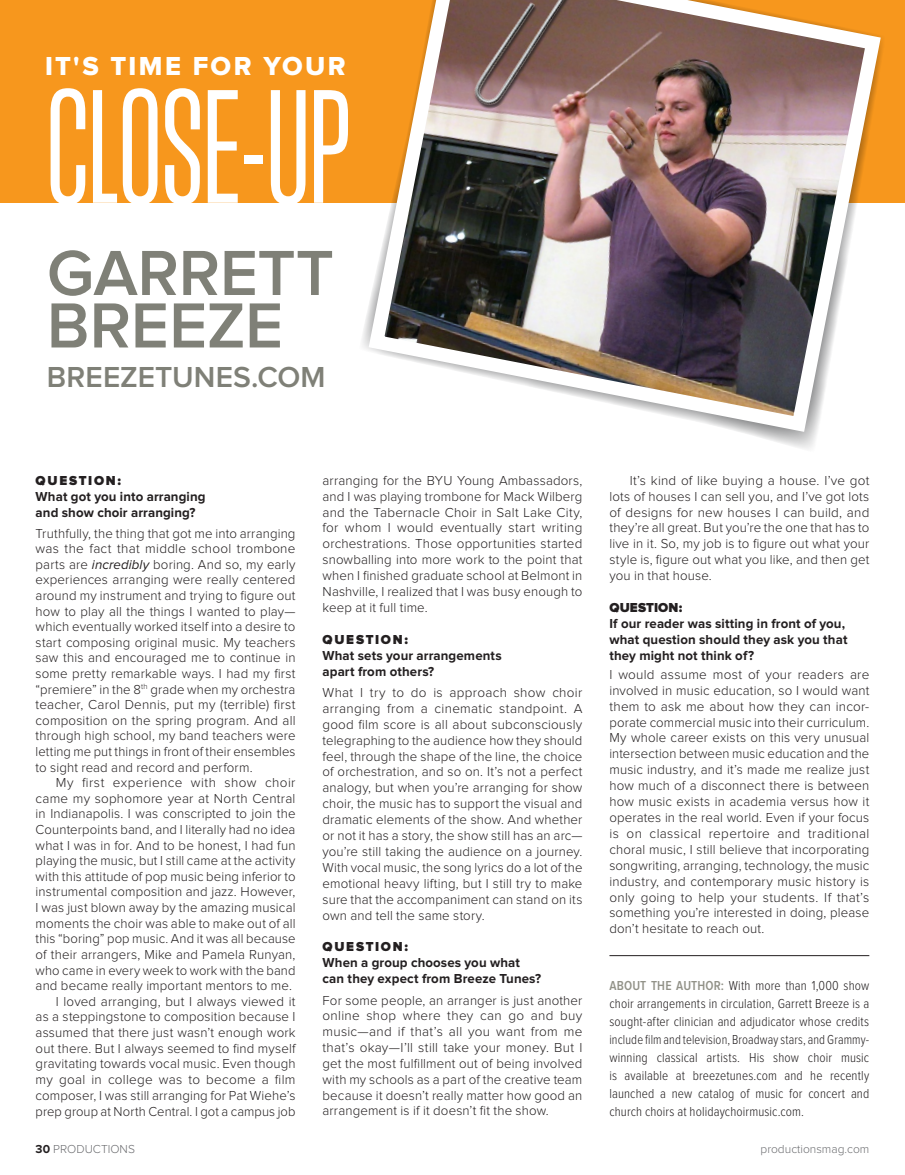
<style>
.page{position:relative;width:905px;height:1175px;background:#fff}
.page>*{position:absolute;margin:0;border:0;box-sizing:border-box;transform-origin:0 0}
.t1{font:147px "Trump Gothic Pro";letter-spacing:-.015em;color:#fff}
.t2{font:600 66px/52.5px "Proxima Nova";letter-spacing:-.005em;color:#7f8077}
.t3{font:600 30px "Proxima Nova";color:#7f8077}
.t4{font:27px "Proxima Nova Extrabld";letter-spacing:.085em;color:#fff}
.t5{font:300 13.5px/15.9px "Proxima Nova";letter-spacing:.01em;color:#231f20;text-align:justify}
.t6{font:300 13.5px/18px "Proxima Nova Cond";letter-spacing:.01em;color:#231f20;text-align:justify}
.t7{font:700 13.5px/15.9px "Proxima Nova";letter-spacing:.01em;color:#231f20}
.t8{font:900 13.5px "Proxima Nova";letter-spacing:.125em;color:#231f20}
.t9{font:900 13.5px "Proxima Nova";letter-spacing:.01em;color:#231f20}
.t10{font:300 12px "Proxima Nova";color:#6c6d70}
.s1{font-weight:400;font-style:italic}
.s2{font-weight:600;color:#929288}
.s3{font-weight:700;color:#231f20}
</style>
<div class="page">
<div style="left:0;top:0;width:904px;height:203px;background:#f7971d"></div>
<img style="left:362px;top:0;width:521px;height:440px">
<img style="left:434px;top:0;width:175px;height:115px">
<hr style="left:609px;top:955px;width:260px;height:1px;background:#231f20">
<h3 class="t4" style="left:45px;top:54px;width:302px">IT'S TIME FOR YOUR</h3>
<h1 class="t1" style="left:45px;top:64px;width:307px">CLOSE-UP</h1>
<h2 class="t2" style="left:47px;top:249px;width:288px">GARRETT<br>BREEZE</h2>
<h3 class="t3" style="left:47px;top:363px;width:280px">BREEZETUNES.COM</h3>
<p class="t8" style="left:36px;top:474px;width:87px">QUESTION:</p>
<p class="t7" style="left:36px;top:489px;width:171px">What got you into arranging and show choir arranging?</p>
<p class="t5" style="left:36px;top:526px;width:261px">Truthfully, the thing that got me into arranging was the fact that middle school trombone parts are <span class="s1">incredibly</span> boring. And so, my early experiences arranging were really centered around my instrument and trying to figure out how to play all the things I wanted to play— which eventually worked itself into a desire to start composing original music. My teachers saw this and encouraged me to continue in some pretty remarkable ways. I had my first “premiere” in the 8<sup>th</sup> grade when my orchestra teacher, Carol Dennis, put my (terrible) first composition on the spring program. And all through high school, my band teachers were letting me put things in front of their ensembles to sight read and record and perform.</p>
<p class="t5" style="left:36px;top:775px;width:261px;text-align:right">My first experience with show choir came my sophomore year at North Central in Indianapolis. I was conscripted to join the Counterpoints band, and I literally had no idea what I was in for. And to be honest, I had fun playing the music, but I still came at the activity with this attitude of pop music being inferior to instrumental composition and jazz. However, I was just blown away by the amazing musical moments the choir was able to make out of all this “boring” pop music. And it was all because of their arrangers, Mike and Pamela Runyan, who came in every week to work with the band and became really important mentors to me.<br>I loved arranging, but I always viewed it<br>as a steppingstone to composition because I assumed that there just wasn’t enough work out there. But I always seemed to find myself gravitating towards vocal music. Even though my goal in college was to become a film composer, I was still arranging for Pat Wiehe’s prep group at North Central. I got a campus job</p>
<p class="t5" style="left:322px;top:473px;width:261px">arranging for the BYU Young Ambassadors, and I was playing trombone for Mack Wilberg and the Tabernacle Choir in Salt Lake City, for whom I would eventually start writing orchestrations. Those opportunities started snowballing into more work to the point that when I finished graduate school at Belmont in Nashville, I realized that I was busy enough to keep at it full time.</p>
<p class="t8" style="left:322px;top:633px;width:87px">QUESTION:</p>
<p class="t7" style="left:322px;top:648px;width:181px">What sets your arrangements apart from others?</p>
<p class="t5" style="left:322px;top:685px;width:261px">What I try to do is approach show choir arranging from a cinematic standpoint. A good film score is all about subconsciously telegraphing to the audience how they should feel, through the shape of the line, the choice of orchestration, and so on. It’s not a perfect analogy, but when you’re arranging for show choir, the music has to support the visual and dramatic elements of the show. And whether or not it has a story, the show still has an arc— you’re still taking the audience on a journey.<br>With vocal music, the song lyrics do a lot of the emotional heavy lifting, but I still try to make sure that the accompaniment can stand on its own and tell the same story.</p>
<p class="t8" style="left:322px;top:940px;width:87px">QUESTION:</p>
<p class="t7" style="left:322px;top:955px;width:220px">When a group chooses you what can they expect from Breeze Tunes?</p>
<p class="t5" style="left:322px;top:992px;width:261px">For some people, an arranger is just another online shop where they can go and buy music—and if that’s all you want from me that’s okay—I’ll still take your money. But I get the most fulfillment out of being involved with my schools as a part of the creative team because it doesn’t really matter how good an arrangement is if it doesn’t fit the show.</p>
<p class="t5" style="left:609px;top:473px;width:261px;text-indent:20px">It’s kind of like buying a house. I’ve got lots of houses I can sell you, and I’ve got lots of designs for new houses I can build, and they’re all great. But you’re the one that has to live in it. So, my job is to figure out what your style is, figure out what you like, and then get you in that house.</p>
<p class="t9" style="left:609px;top:601px;width:74px">QUESTION:</p>
<p class="t7" style="left:609px;top:616px;width:239px">If our reader was sitting in front of you, what question should they ask you that they might not think of?</p>
<p class="t5" style="left:609px;top:667px;width:261px">I would assume most of your readers are involved in music education, so I would want them to ask me about how they can incor&shy;porate commercial music into their curriculum.<br>My whole career exists on this very unusual intersection between music education and the music industry, and it’s made me realize just how much of a disconnect there is between how music exists in academia versus how it operates in the real world. Even if your focus is on classical repertoire and traditional choral music, I still believe that incorporating songwriting, arranging, technology, the music industry, and contemporary music history is only going to help your students. If that’s something you’re interested in doing, please don’t hesitate to reach out.</p>
<p class="t6" style="left:609px;top:977px;width:261px"><span class="s2">ABOUT THE AUTHOR:</span> With more than 1,000 show choir arrangements in circulation, Garrett Breeze is a sought-after clinician and adjudicator whose credits include film and television, Broadway stars, and Grammy&shy;winning classical artists. His show choir music is available at breezetunes.com and he recently launched a new catalog of music for concert and church choirs at holidaychoirmusic.com.</p>
<p class="t10" style="left:36px;top:1143px;width:101px"><span class="s3">30</span> PRODUCTIONS</p>
<p class="t10" style="left:760px;top:1143px;width:110px">productionsmag.com</p>
</div>
